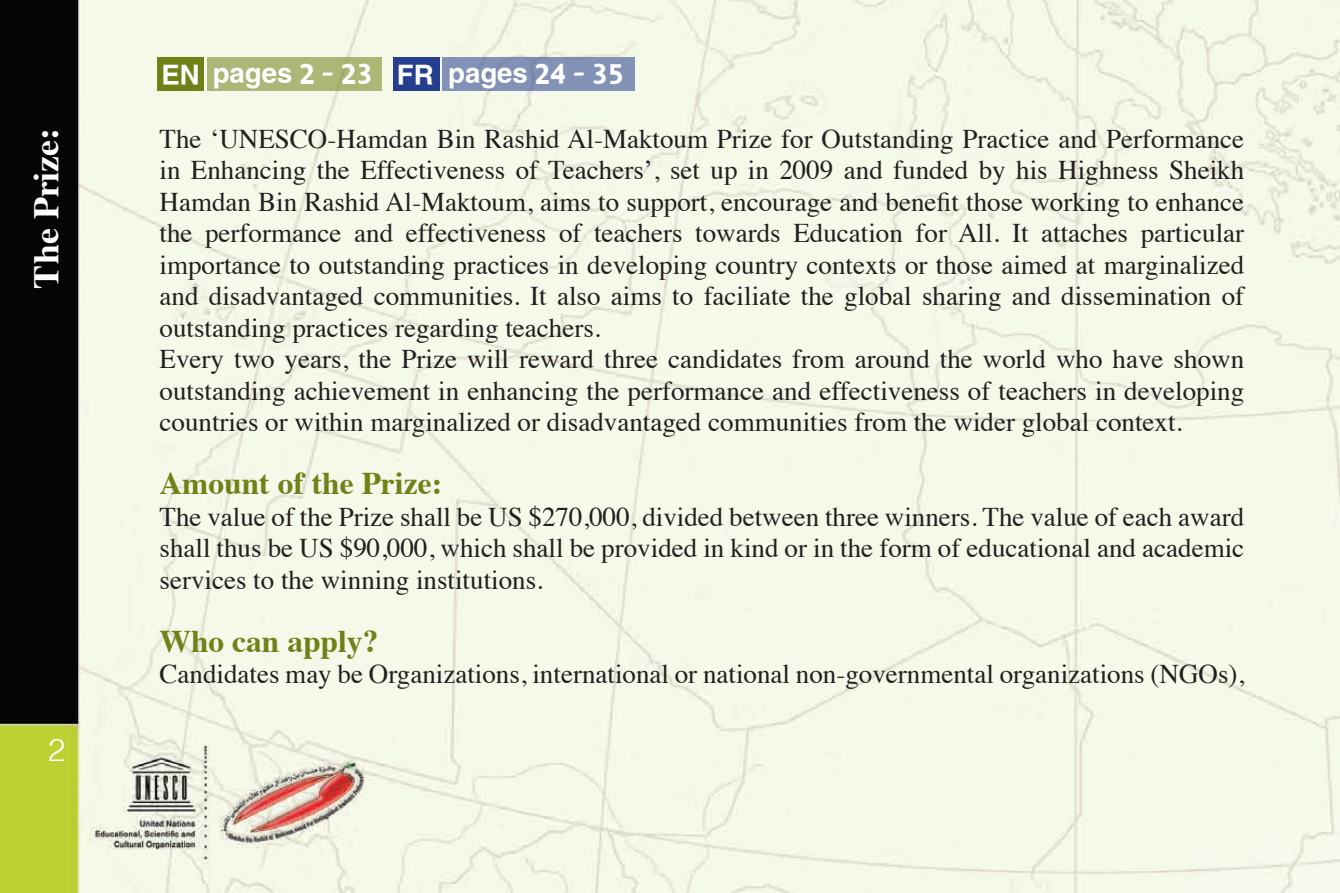
<style>
.page{position:relative;width:1340px;height:893px;background:#fff}
.page>*{position:absolute;margin:0;border:0;box-sizing:border-box;transform-origin:0 0}
.adress{font:700 36px "Times";color:#fff}
.adress_1_copy{font:31.72px "Hacen Liner XL";color:#fff}
.adress_text{font:700 31.5px "Times";color:#6e8218}
.t1{font:300 31.5px "Helvetica";color:#fff}
.text_english{font:27px/31.5px "Times";color:#231f20;text-align:justify}
</style>
<div class="page">
<img style="left:0;top:0;width:1339px;height:893px">
<div style="left:158px;top:57px;width:46px;height:34px;background:#6e8218"></div>
<div style="left:393px;top:57px;width:46px;height:34px;background:#253f8e"></div>
<div style="left:207px;top:57px;width:175px;height:34px;background:#aab776"></div>
<div style="left:443px;top:57px;width:192px;height:34px;background:#8292b7"></div>
<p class="adress" style="left:12px;top:288px;width:162px;rotate:-90deg">The Prize:</p>
<p class="t1" style="left:48px;top:725px;width:19px">2</p>
<p class="adress_1_copy" style="left:161px;top:52px;width:212px">EN pages 2 - 23</p>
<p class="adress_1_copy" style="left:397px;top:54px;width:38px">FR</p>
<p class="adress_1_copy" style="left:448px;top:52px;width:177px">pages 24 - 35</p>
<p class="text_english" style="left:159px;top:121px;width:1086px">The ‘UNESCO-Hamdan Bin Rashid Al-Maktoum Prize for Outstanding Practice and Performance in Enhancing the Effectiveness of Teachers’, set up in 2009 and funded by his Highness Sheikh Hamdan Bin Rashid Al-Maktoum, aims to support, encourage and benefit those working to enhance the performance and effectiveness of teachers towards Education for All. It attaches particular importance to outstanding practices in developing country contexts or those aimed at marginalized and disadvantaged communities. It also aims to faciliate the global sharing and dissemination of outstanding practices regarding teachers.</p>
<p class="text_english" style="left:159px;top:341px;width:1086px">Every two years, the Prize will reward three candidates from around the world who have shown outstanding achievement in enhancing the performance and effectiveness of teachers in developing countries or within marginalized or disadvantaged communities from the wider global context.</p>
<p class="adress_text" style="left:159px;top:454px;width:284px">Amount of the Prize:</p>
<p class="text_english" style="left:159px;top:499px;width:1086px">The value of the Prize shall be US $270,000, divided between three winners. The value of each award shall thus be US $90,000, which shall be provided in kind or in the form of educational and academic services to the winning institutions.</p>
<p class="adress_text" style="left:159px;top:611px;width:220px">Who can apply?</p>
<p class="text_english" style="left:159px;top:656px;width:1086px">Candidates may be Organizations, international or national non-governmental organizations (NGOs),</p>
</div>
